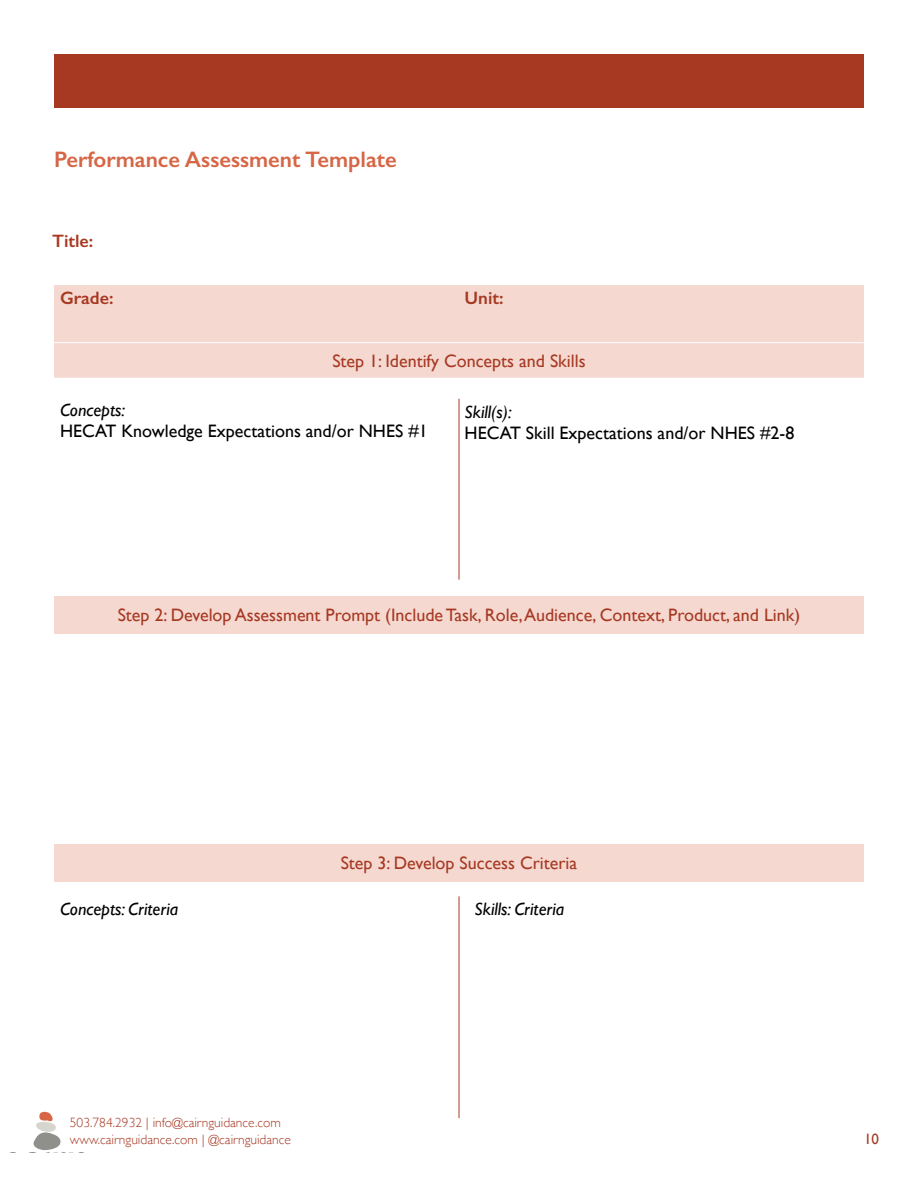
<style>
.page{position:relative;width:918px;height:1188px;background:#fff}
.page>*{position:absolute;margin:0;border:0;box-sizing:border-box;transform-origin:0 0}
.t1{font:600 22.5px "Gill Sans";color:#d66645}
.t2{font:18px "Gill Sans";color:#a73923}
.t3{font:18px/21.6px "Gill Sans";color:#000}
.t4{font:italic 18px "Gill Sans";color:#000}
.t5{font:600 18px "Gill Sans";color:#a73923}
.t6{font:15px "Gill Sans";color:#a73923}
.t7{font:300 13.5px/16.5px "Gill Sans";color:#a73923}
.s1{font-style:italic}
</style>
<div class="page">
<svg style="left:33px;top:1111px;width:28px;height:39px"></svg>
<div style="left:54px;top:844px;width:810px;height:38px;background:#f5d9d1"></div>
<div style="left:54px;top:285px;width:810px;height:93px;background:#f5d9d1"></div>
<div style="left:54px;top:54px;width:810px;height:54px;background:#a73923"></div>
<div style="left:54px;top:596px;width:810px;height:38px;background:#f5d9d1"></div>
<hr style="left:54px;top:342px;width:810px;height:1px;background:#fff">
<hr style="left:459px;top:896px;width:1px;height:222px;background:#a73923">
<hr style="left:459px;top:399px;width:1px;height:181px;background:#a73923">
<p class="t1" style="left:54px;top:145px;width:344px">Performance Assessment Template</p>
<p class="t5" style="left:52px;top:230px;width:43px">Title:</p>
<p class="t5" style="left:60px;top:287px;width:55px">Grade:</p>
<p class="t5" style="left:465px;top:287px;width:41px">Unit:</p>
<p class="t2" style="left:332px;top:350px;width:255px">Step 1: Identify Concepts and Skills</p>
<p class="t3" style="left:60px;top:399px;width:369px"><span class="s1">Concepts:<br></span>HECAT Knowledge Expectations and/or NHES #1</p>
<p class="t3" style="left:465px;top:401px;width:331px"><span class="s1">Skill(s):<br></span>HECAT Skill Expectations and/or NHES #2-8</p>
<p class="t2" style="left:118px;top:605px;width:684px">Step 2: Develop Assessment Prompt (Include Task, Role, Audience, Context, Product, and Link)</p>
<p class="t2" style="left:341px;top:852px;width:238px">Step 3: Develop Success Criteria</p>
<p class="t4" style="left:60px;top:899px;width:120px">Concepts: Criteria</p>
<p class="t4" style="left:475px;top:899px;width:91px">Skills: Criteria</p>
<p class="t7" style="left:70px;top:1114px;width:223px">503.784.2932 | info@cairnguidance.com www.cairnguidance.com | @cairnguidance</p>
<p class="t6" style="left:864px;top:1130px;width:16px">10</p>
</div>
